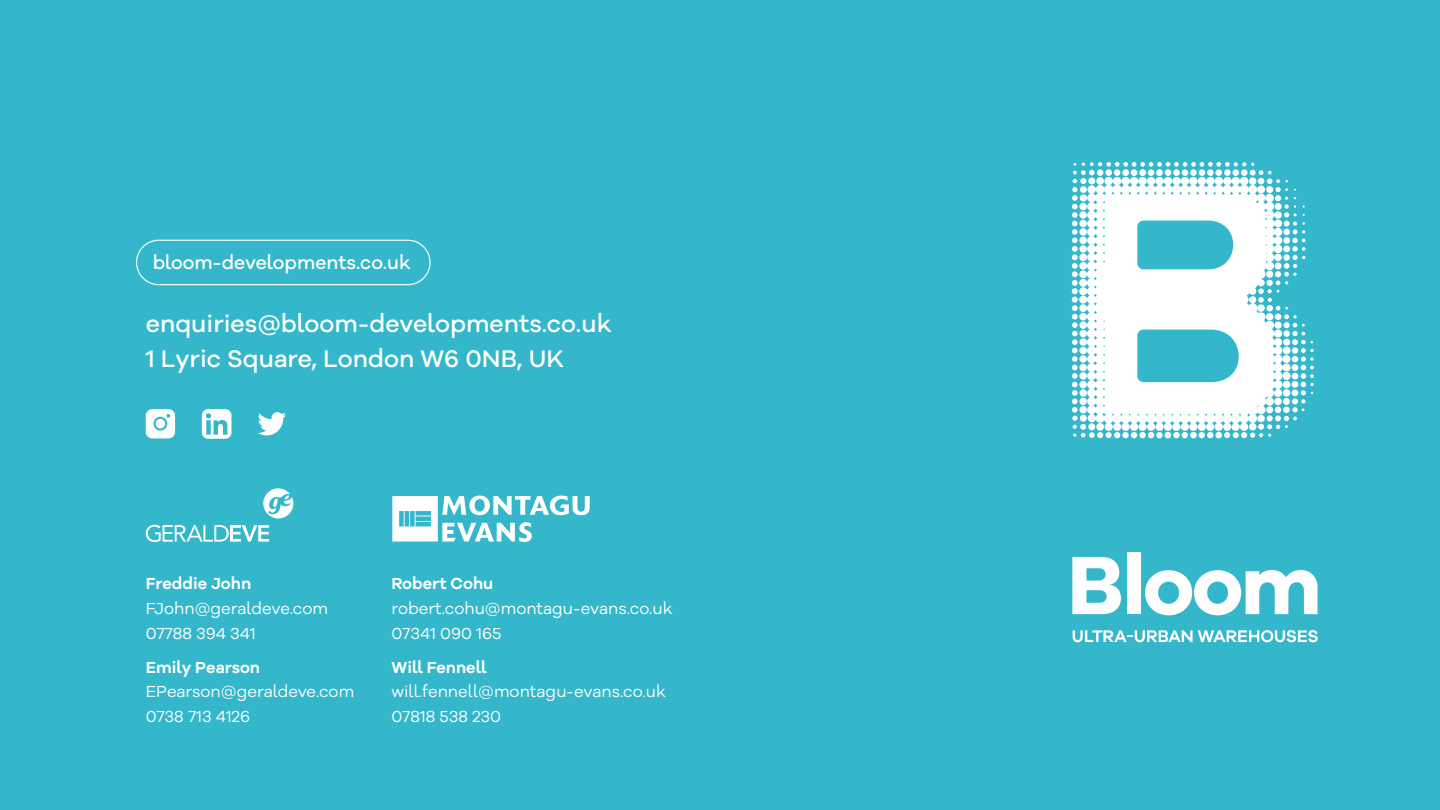
<style>
.page{position:relative;width:1440px;height:810px;background:#34b7cb}
.page>*{position:absolute;margin:0;border:0;box-sizing:border-box;transform-origin:0 0}
.t1{font:500 24.75px/35.3px "Galano Grotesque Alt";color:#fff}
.t2{font:500 19.27px "Galano Grotesque Alt";color:#fff}
.t3{font:16.5px/24.8px "Galano Grotesque Alt";color:#fff}
.t4{font:600 16.5px "Galano Grotesque Alt";color:#fff}
</style>
<div class="page">
<svg style="left:1072px;top:557px;width:49px;height:57px"></svg>
<div style="left:1127px;top:553px;width:14px;height:61px;background:#fff"></div>
<svg style="left:1145px;top:570px;width:173px;height:45px"></svg>
<svg style="left:1073px;top:630px;width:245px;height:12px"></svg>
<svg style="left:1072px;top:162px;width:242px;height:276px"></svg>
<div style="left:1079px;top:372px;width:8px;height:8px;background:#fff;border-radius:50%"></div>
<div style="left:1079px;top:364px;width:8px;height:7px;background:#fff;border-radius:50%"></div>
<div style="left:1079px;top:355px;width:8px;height:8px;background:#fff;border-radius:50%"></div>
<svg style="left:146px;top:409px;width:29px;height:29px"></svg>
<div style="left:156px;top:419px;width:9px;height:9px;background:#fff;border-radius:50%"></div>
<svg style="left:202px;top:409px;width:29px;height:30px"></svg>
<svg style="left:257px;top:412px;width:29px;height:23px"></svg>
<div style="left:136px;top:240px;width:295px;height:45px;border:1px solid #fff;border-radius:22px"></div>
<svg style="left:263px;top:488px;width:30px;height:30px"></svg>
<svg style="left:146px;top:525px;width:123px;height:17px"></svg>
<svg style="left:392px;top:496px;width:198px;height:46px"></svg>
<p class="t2" style="left:153px;top:250px;width:260px">bloom-developments.co.uk</p>
<h1 class="t1" style="left:146px;top:305px;width:468px">enquiries@bloom-developments.co.uk<br>1 Lyric Square, London W6 0NB, UK</h1>
<p class="t4" style="left:146px;top:573px;width:107px">Freddie John</p>
<p class="t3" style="left:146px;top:596px;width:184px">FJohn@geraldeve.com<br>07788 394 341</p>
<p class="t4" style="left:146px;top:656px;width:116px">Emily Pearson</p>
<p class="t3" style="left:146px;top:679px;width:210px">EPearson@geraldeve.com<br>0738 713 4126</p>
<p class="t4" style="left:392px;top:573px;width:103px">Robert Cohu</p>
<p class="t3" style="left:392px;top:596px;width:283px">robert.cohu@montagu-evans.co.uk<br>07341 090 165</p>
<p class="t4" style="left:392px;top:656px;width:97px">Will Fennell</p>
<p class="t3" style="left:392px;top:679px;width:276px">will.fennell@montagu-evans.co.uk<br>07818 538 230</p>
</div>
